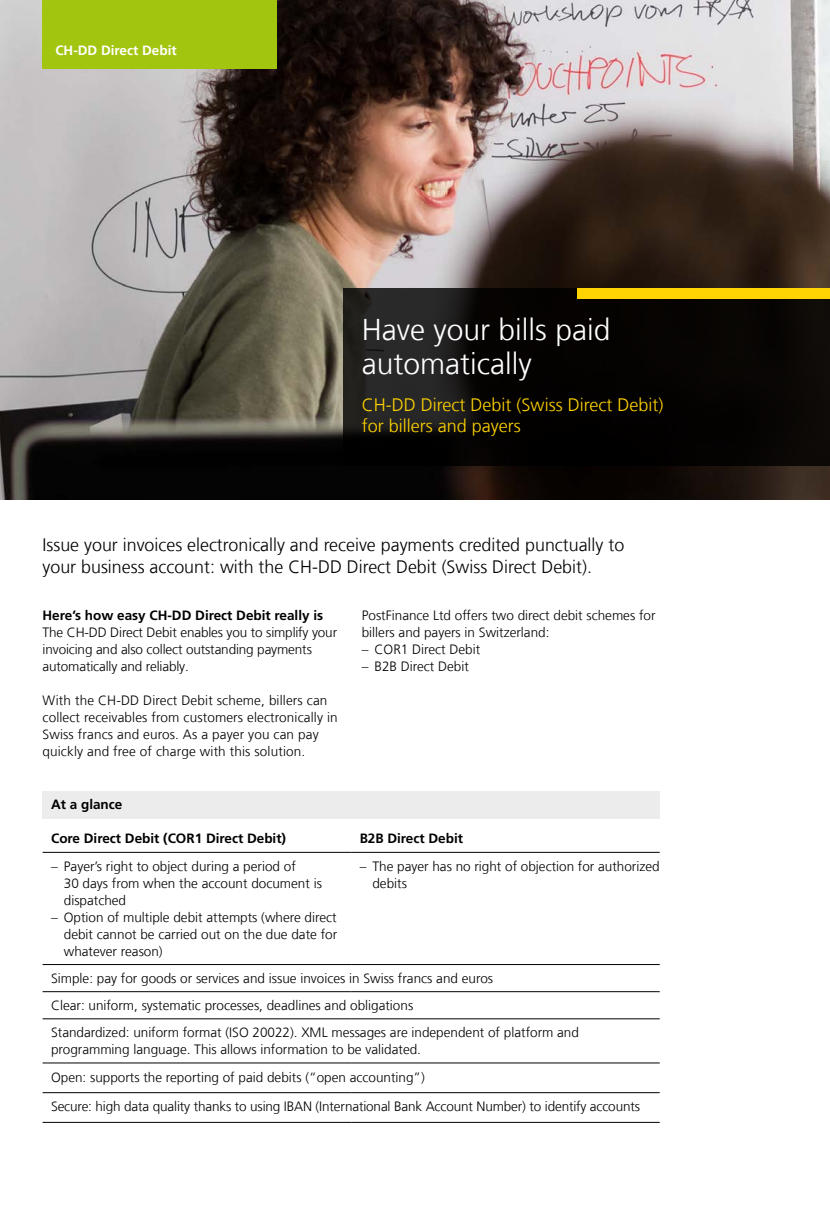
<style>
.page{position:relative;width:830px;height:1212px;background:#fff}
.page>*{position:absolute;margin:0;border:0;box-sizing:border-box;transform-origin:0 0}
.t1{font:300 30px/34px "Frutiger LT Com";color:#fff}
.P_Leadtext{font:300 18px/21.3px "Frutiger LT Com";color:#000}
.P_Titelseite{font:300 18px "Frutiger LT Com";color:#ffd400}
.P_Fliesstext{font:300 13.5px/17.1px "Frutiger LT Com";color:#000}
.P_Fliesstext_Tabelle{font:300 13.5px/17px "Frutiger LT Com";color:#000}
.P_Tabellentitel{font:700 13.5px "Frutiger LT Com";color:#000}
.H2_Klein{font:700 13.5px "Frutiger LT Com";color:#000}
.t2{font:700 13.5px "Frutiger LT Com";color:#fff}
.H2_Tabelle{font:700 13.5px "Frutiger LT Com";color:#000}
</style>
<div class="page">
<img style="left:0;top:0;width:829px;height:500px">
<div style="left:43px;top:0;width:233px;height:68px;background:#a2c510"></div>
<svg style="left:343px;top:288px;width:486px;height:178px;background:#0d0b09"></svg>
<div style="left:577px;top:288px;width:252px;height:10px;background:#ffd400"></div>
<div style="left:43px;top:791px;width:616px;height:27px;background:#ececec"></div>
<hr style="left:43px;top:852px;width:308px;height:1px;background:#000">
<hr style="left:351px;top:852px;width:308px;height:1px;background:#000">
<hr style="left:43px;top:964px;width:308px;height:1px;background:#000">
<hr style="left:351px;top:964px;width:308px;height:1px;background:#000">
<hr style="left:43px;top:991px;width:308px;height:1px;background:#000">
<hr style="left:351px;top:991px;width:308px;height:1px;background:#000">
<hr style="left:43px;top:1018px;width:308px;height:1px;background:#000">
<hr style="left:351px;top:1018px;width:308px;height:1px;background:#000">
<hr style="left:43px;top:1063px;width:308px;height:1px;background:#000">
<hr style="left:351px;top:1063px;width:308px;height:1px;background:#000">
<hr style="left:43px;top:1092px;width:308px;height:1px;background:#000">
<hr style="left:351px;top:1092px;width:308px;height:1px;background:#000">
<hr style="left:43px;top:1122px;width:308px;height:1px;background:#000">
<hr style="left:351px;top:1122px;width:308px;height:1px;background:#000">
<p class="t2" style="left:55px;top:43px;width:123px">CH-DD Direct Debit</p>
<h1 class="t1" style="left:361px;top:313px;width:250px">Have your bills paid automatically</h1>
<p class="P_Titelseite" style="left:361px;top:394px;width:303px">CH-DD Direct Debit (Swiss Direct Debit)</p>
<p class="P_Titelseite" style="left:361px;top:415px;width:161px">for billers and payers</p>
<p class="P_Leadtext" style="left:43px;top:534px;width:583px">Issue your invoices electronically and receive payments credited punctually to your business account: with the CH-DD Direct Debit (Swiss Direct Debit).</p>
<h2 class="H2_Klein" style="left:43px;top:607px;width:282px">Here’s how easy CH-DD Direct Debit really is</h2>
<p class="P_Fliesstext" style="left:43px;top:624px;width:296px">The CH-DD Direct Debit enables you to simplify your invoicing and also collect outstanding payments automatically and reliably.</p>
<p class="P_Fliesstext" style="left:43px;top:692px;width:296px">With the CH-DD Direct Debit scheme, billers can collect receivables from customers electronically in Swiss francs and euros. As a payer you can pay quickly and free of charge with this solution.</p>
<p class="P_Fliesstext" style="left:361px;top:606px;width:295px">PostFinance Ltd offers two direct debit schemes for billers and payers in Switzerland:</p>
<p class="P_Fliesstext" style="left:361px;top:641px;width:120px">– COR1 Direct Debit</p>
<p class="P_Fliesstext" style="left:361px;top:658px;width:109px">– B2B Direct Debit</p>
<h2 class="H2_Tabelle" style="left:51px;top:797px;width:73px">At a glance</h2>
<p class="P_Tabellentitel" style="left:51px;top:831px;width:236px">Core Direct Debit (COR1 Direct Debit)</p>
<p class="P_Tabellentitel" style="left:359px;top:831px;width:105px">B2B Direct Debit</p>
<p class="P_Fliesstext" style="left:64px;top:858px;width:259px;text-indent:-13px">– Payer’s right to object during a period of<br>30 days from when the account document is dispatched</p>
<p class="P_Fliesstext" style="left:64px;top:909px;width:275px;text-align:justify;text-indent:-13px">– Option of multiple debit attempts (where direct debit cannot be carried out on the due date for whatever reason)</p>
<p class="P_Fliesstext" style="left:372px;top:858px;width:288px;text-indent:-13px">– The payer has no right of objection for authorized debits</p>
<p class="P_Fliesstext_Tabelle" style="left:51px;top:970px;width:443px">Simple: pay for goods or services and issue invoices in Swiss francs and euros</p>
<p class="P_Fliesstext_Tabelle" style="left:51px;top:997px;width:363px">Clear: uniform, systematic processes, deadlines and obligations</p>
<p class="P_Fliesstext_Tabelle" style="left:51px;top:1024px;width:529px">Standardized: uniform format (ISO 20022). XML messages are independent of platform and programming language. This allows information to be validated.</p>
<p class="P_Fliesstext_Tabelle" style="left:51px;top:1068px;width:375px">Open: supports the reporting of paid debits (“open accounting”)</p>
<p class="P_Fliesstext_Tabelle" style="left:51px;top:1098px;width:590px">Secure: high data quality thanks to using IBAN (International Bank Account Number) to identify accounts</p>
</div>
